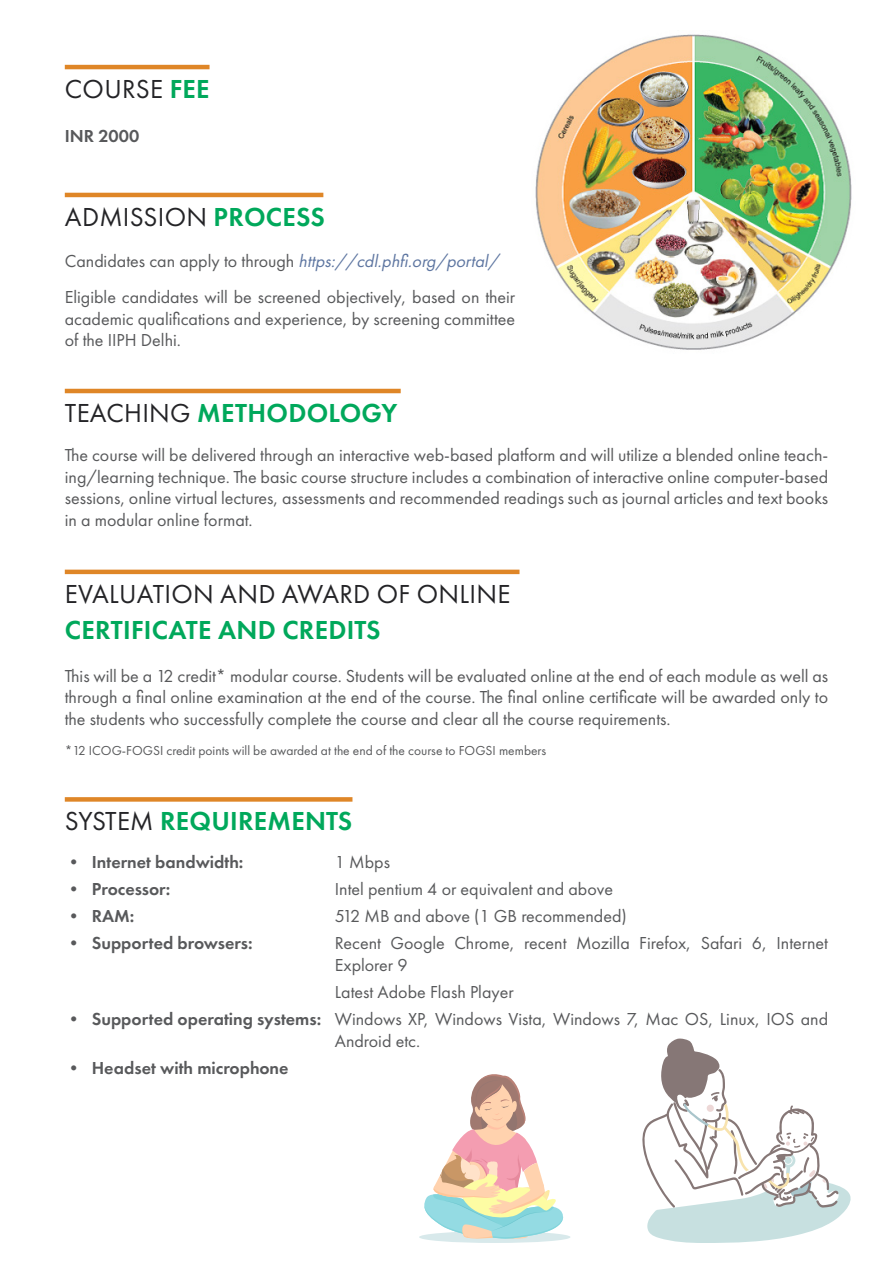
<style>
.page{position:relative;width:893px;height:1263px;background:#fff}
.page>*{position:absolute;margin:0;border:0;box-sizing:border-box;transform-origin:0 0}
.t1{font:600 27px "Futura PT";letter-spacing:.01em;color:#00a85b}
.t2{font:27px "Futura PT";letter-spacing:.01em;color:#242427}
.t3{font:18px/21.6px "Futura PT";color:#58595b}
.t4{font:600 18px "Futura PT";color:#58595b}
.t5{font:13.5px "Futura PT";color:#58595b}
.s1{font-weight:600;color:#00a85b}
.s2{font-style:italic;color:#5e76a1}
.s3{font-weight:400;color:#242427}
.s4{font-weight:600}
</style>
<div class="page">
<hr style="left:65px;top:65px;width:145px;height:4px;background:#df8627">
<hr style="left:65px;top:193px;width:258px;height:4px;background:#df8627">
<hr style="left:65px;top:389px;width:336px;height:4px;background:#df8627">
<hr style="left:65px;top:570px;width:454px;height:4px;background:#df8627">
<div style="left:65px;top:797px;width:287px;height:5px;background:#df8627"></div>
<svg style="left:642px;top:1038px;width:209px;height:205px"></svg>
<img style="left:535px;top:34px;width:317px;height:316px">
<div style="left:419px;top:1231px;width:151px;height:12px;background:#d8e9eb;border-radius:50%"></div>
<svg style="left:421px;top:1074px;width:144px;height:166px"></svg>
<h1 class="t2" style="left:65px;top:73px;width:146px">COURSE <span class="s1">FEE</span></h1>
<p class="t4" style="left:65px;top:124px;width:76px">INR 2000</p>
<h1 class="t2" style="left:65px;top:201px;width:261px">ADMISSION <span class="s1">PROCESS</span></h1>
<p class="t3" style="left:65px;top:242px;width:452px;line-height:36.6px">Candidates can apply to through <span class="s2">https://cdl.phfi.org/portal/<br></span>Eligible candidates will be screened objectively, based on their</p>
<p class="t3" style="left:65px;top:308px;width:452px">academic qualifications and experience, by screening committee of the IIPH Delhi.</p>
<h1 class="t1" style="left:65px;top:396px;width:334px"><span class="s3">TEACHING</span> METHODOLOGY</h1>
<p class="t3" style="left:65px;top:444px;width:765px;text-align:justify">The course will be delivered through an interactive web-based platform and will utilize a blended online teach&shy;ing/learning technique. The basic course structure includes a combination of interactive online computer-based sessions, online virtual lectures, assessments and recommended readings such as journal articles and text books in a modular online format.</p>
<h1 class="t2" style="left:65px;top:578px;width:447px">EVALUATION AND AWARD OF ONLINE</h1>
<h1 class="t1" style="left:65px;top:613px;width:317px">CERTIFICATE AND CREDITS</h1>
<p class="t3" style="left:65px;top:665px;width:765px;text-align:justify">This will be a 12 credit* modular course. Students will be evaluated online at the end of each module as well as through a final online examination at the end of the course. The final online certificate will be awarded only to the students who successfully complete the course and clear all the course requirements.</p>
<p class="t5" style="left:65px;top:742px;width:483px">*12 ICOG-FOGSI credit points will be awarded at the end of the course to FOGSI members</p>
<h1 class="t1" style="left:65px;top:804px;width:289px"><span class="s3">SYSTEM</span> REQUIREMENTS</h1>
<p class="t4" style="left:65px;top:851px;width:180px">• Internet bandwidth:</p>
<p class="t3" style="left:335px;top:851px;width:57px">1 Mbps</p>
<p class="t4" style="left:65px;top:878px;width:107px">• Processor:</p>
<p class="t3" style="left:335px;top:878px;width:280px">Intel pentium 4 or equivalent and above</p>
<p class="t4" style="left:65px;top:905px;width:71px">• RAM:</p>
<p class="t3" style="left:335px;top:905px;width:294px">512 MB and above (1 GB recommended)</p>
<p class="t4" style="left:65px;top:932px;width:189px">• Supported browsers:</p>
<p class="t3" style="left:335px;top:932px;width:495px">Recent Google Chrome, recent Mozilla Firefox, Safari 6, Internet<br>Explorer 9</p>
<p class="t3" style="left:335px;top:981px;width:180px">Latest Adobe Flash Player</p>
<p class="t3" style="left:335px;top:1008px;width:495px;text-indent:-270px"><span class="s4">• Supported operating systems:</span> Windows XP, Windows Vista, Windows 7, Mac OS, Linux, IOS and<br>Android etc.</p>
<p class="t4" style="left:65px;top:1056px;width:225px">• Headset with microphone</p>
</div>
